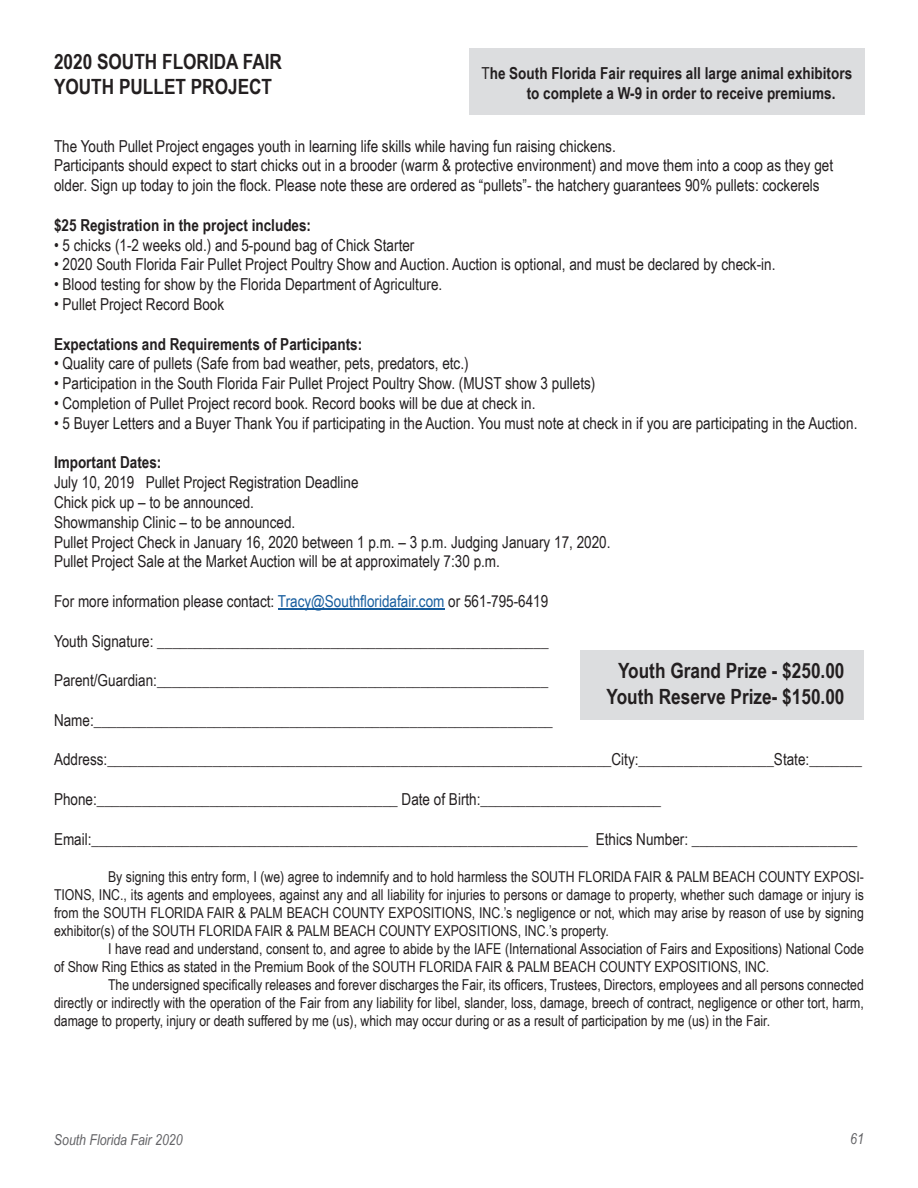
<style>
.page{position:relative;width:918px;height:1188px;background:#fff}
.page>*{position:absolute;margin:0;border:0;box-sizing:border-box;transform-origin:0 0}
.t1{font:700 21px/25.2px "Arial Narrow";color:#231f20}
.t2{font:16.5px/19.8px "Arial Narrow";color:#231f20}
.t3{font:700 16.5px/19.8px "Arial Narrow";color:#231f20}
.t4{font:15px/18px "Arial Narrow";color:#231f20;text-align:justify}
.t5{font:italic 15px "Arial Narrow";color:#636366}
.s1{font-weight:400}
.s2{color:#175d9e}
</style>
<div class="page">
<hr style="left:278px;top:608px;width:167px;height:1px;background:#175d9e">
<div style="left:469px;top:48px;width:395px;height:67px;background:#dcdddf"></div>
<div style="left:580px;top:650px;width:284px;height:69px;background:#dcdddf"></div>
<p class="t1" style="left:54px;top:49px;width:230px">2020 SOUTH FLORIDA FAIR<br>YOUTH PULLET PROJECT</p>
<p class="t3" style="left:527px;top:63px;width:327px;text-indent:-45px"><span class="s1">T</span>he South Florida Fair requires all large animal exhibitors to complete a W-9 in order to receive premiums.</p>
<p class="t2" style="left:54px;top:135px;width:781px">The Youth Pullet Project engages youth in learning life skills while having fun raising chickens.<br>Participants should expect to start chicks out in a brooder (warm &amp; protective environment) and move them into a coop as they get older. Sign up today to join the flock. Please note these are ordered as “pullets”- the hatchery guarantees 90% pullets: cockerels</p>
<p class="t3" style="left:54px;top:215px;width:259px">$25 Registration in the project includes:</p>
<p class="t2" style="left:54px;top:234px;width:362px">• 5 chicks (1-2 weeks old.) and 5-pound bag of Chick Starter</p>
<p class="t2" style="left:54px;top:254px;width:723px">• 2020 South Florida Fair Pullet Project Poultry Show and Auction. Auction is optional, and must be declared by check-in.</p>
<p class="t2" style="left:54px;top:274px;width:390px">• Blood testing for show by the Florida Department of Agriculture.</p>
<p class="t2" style="left:54px;top:294px;width:172px">• Pullet Project Record Book</p>
<p class="t3" style="left:54px;top:334px;width:310px">Expectations and Requirements of Participants:</p>
<p class="t2" style="left:54px;top:353px;width:416px">• Quality care of pullets (Safe from bad weather, pets, predators, etc.)</p>
<p class="t2" style="left:54px;top:373px;width:543px">• Participation in the South Florida Fair Pullet Project Poultry Show. (MUST show 3 pullets)</p>
<p class="t2" style="left:54px;top:393px;width:483px">• Completion of Pullet Project record book. Record books will be due at check in.</p>
<p class="t2" style="left:54px;top:412px;width:805px">• 5 Buyer Letters and a Buyer Thank You if participating in the Auction. You must note at check in if you are participating in the Auction.</p>
<p class="t3" style="left:54px;top:453px;width:109px">Important Dates:</p>
<p class="t2" style="left:54px;top:472px;width:558px">July 10, 2019 Pullet Project Registration Deadline<br>Chick pick up – to be announced.<br>Showmanship Clinic – to be announced.<br>Pullet Project Check in January 16, 2020 between 1 p.m. – 3 p.m. Judging January 17, 2020.<br>Pullet Project Sale at the Market Auction will be at approximately 7:30 p.m.</p>
<p class="t2" style="left:54px;top:591px;width:496px">For more information please contact: <span class="s2">Tracy@Southfloridafair.com</span> or 561-795-6419</p>
<p class="t2" style="left:54px;top:630px;width:496px">Youth Signature: ____________________________________________________</p>
<p class="t2" style="left:54px;top:670px;width:496px">Parent/Guardian:____________________________________________________</p>
<p class="t2" style="left:54px;top:709px;width:500px">Name:_____________________________________________________________</p>
<p class="t2" style="left:54px;top:749px;width:810px">Address:___________________________________________________________________City:__________________State:_______</p>
<p class="t2" style="left:54px;top:789px;width:609px">Phone:________________________________________ Date of Birth:________________________</p>
<p class="t2" style="left:54px;top:828px;width:805px">Email:__________________________________________________________________ Ethics Number: ______________________</p>
<p class="t4" style="left:54px;top:868px;width:811px;text-indent:54px">By signing this entry form, I (we) agree to indemnify and to hold harmless the SOUTH FLORIDA FAIR &amp; PALM BEACH COUNTY EXPOSI-TIONS, INC., its agents and employees, against any and all liability for injuries to persons or damage to property, whether such damage or injury is from the SOUTH FLORIDA FAIR &amp; PALM BEACH COUNTY EXPOSITIONS, INC.’s negligence or not, which may arise by reason of use by signing exhibitor(s) of the SOUTH FLORIDA FAIR &amp; PALM BEACH COUNTY EXPOSITIONS, INC.’s property.</p>
<p class="t4" style="left:54px;top:940px;width:811px;text-indent:54px">I have read and understand, consent to, and agree to abide by the IAFE (International Association of Fairs and Expositions) National Code of Show Ring Ethics as stated in the Premium Book of the SOUTH FLORIDA FAIR &amp; PALM BEACH COUNTY EXPOSITIONS, INC.</p>
<p class="t4" style="left:54px;top:976px;width:811px;text-indent:54px">The undersigned specifically releases and forever discharges the Fair, its officers, Trustees, Directors, employees and all persons connected directly or indirectly with the operation of the Fair from any liability for libel, slander, loss, damage, breech of contract, negligence or other tort, harm, damage to property, injury or death suffered by me (us), which may occur during or as a result of participation by me (us) in the Fair.</p>
<p class="t1" style="left:607px;top:658px;width:240px;text-align:center">Youth Grand Prize - $250.00<br>Youth Reserve Prize- $150.00</p>
<p class="t5" style="left:54px;top:1131px;width:130px">South Florida Fair 2020</p>
<p class="t5" style="left:850px;top:1130px;width:15px">61</p>
</div>
